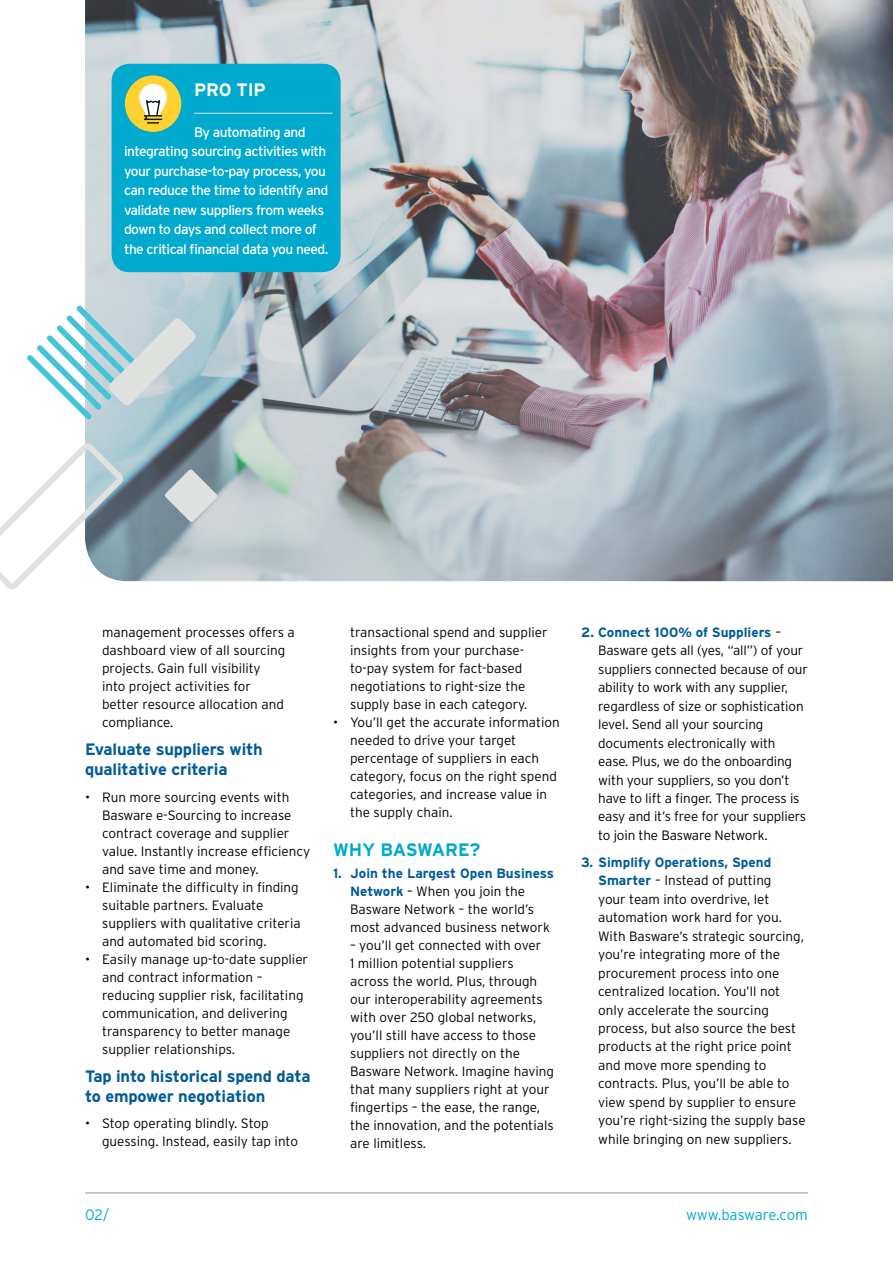
<style>
.page{position:relative;width:893px;height:1263px;background:#fff}
.page>*{position:absolute;margin:0;border:0;box-sizing:border-box;transform-origin:0 0}
.t1{font:700 18px "Interstate";letter-spacing:-.01em;color:#00a9ce}
.t2{font:700 18px "Interstate";letter-spacing:-.01em;color:#fff}
.t3{font:700 16.5px/19.8px "Interstate";letter-spacing:-.01em;color:#005b96}
.t4{font:300 15px "Interstate";letter-spacing:-.01em;color:#00a9ce}
.t5{font:13.8px/19.5px "Interstate";letter-spacing:-.04em;color:#fff}
.t6{font:300 13.5px/18px "Interstate";color:#000}
.s1{font-weight:700;color:#005b96}
</style>
<div class="page">
<hr style="left:85px;top:1192px;width:723px;height:1px;background:#939598">
<img style="left:85px;top:0;width:808px;height:581px">
<div style="left:112px;top:65px;width:228px;height:206px;background:#00a9ce;border-radius:17px"></div>
<div style="left:112px;top:64px;width:229px;height:208px;border:2px solid #00a9ce;border-radius:17px"></div>
<hr style="left:194px;top:113px;width:139px;height:1px;background:#dfe1df">
<div style="left:125px;top:75px;width:56px;height:57px;background:#ffd131;border-radius:50%"></div>
<svg style="left:139px;top:84px;width:28px;height:40px"></svg>
<svg style="left:0;top:442px;width:124px;height:148px"></svg>
<svg style="left:165px;top:469px;width:52px;height:53px;background:#b5bec1"></svg>
<svg style="left:27px;top:305px;width:169px;height:114px"></svg>
<h1 class="t2" style="left:194px;top:79px;width:73px">PRO TIP</h1>
<p class="t5" style="left:124px;top:122px;width:206px;text-indent:70px">By automating and integrating sourcing activities with your purchase-to-pay process, you can reduce the time to identify and validate new suppliers from weeks down to days and collect more of the critical financial data you need.</p>
<p class="t6" style="left:102px;top:623px;width:194px">management processes offers a dashboard view of all sourcing projects. Gain full visibility<br>into project activities for<br>better resource allocation and compliance.</p>
<p class="t3" style="left:85px;top:739px;width:179px">Evaluate suppliers with qualitative criteria</p>
<p class="t6" style="left:102px;top:788px;width:210px;text-indent:-17px">• Run more sourcing events with<br>Basware e-Sourcing to increase contract coverage and supplier value. Instantly increase efficiency and save time and money.</p>
<p class="t6" style="left:102px;top:878px;width:200px;text-indent:-17px">• Eliminate the difficulty in finding suitable partners. Evaluate suppliers with qualitative criteria and automated bid scoring.</p>
<p class="t6" style="left:102px;top:950px;width:208px;text-indent:-17px">• Easily manage up-to-date supplier and contract information – reducing supplier risk, facilitating communication, and delivering transparency to better manage supplier relationships.</p>
<p class="t3" style="left:85px;top:1066px;width:227px">Tap into historical spend data to empower negotiation</p>
<p class="t6" style="left:102px;top:1114px;width:197px;text-indent:-17px">• Stop operating blindly. Stop guessing. Instead, easily tap into</p>
<p class="t6" style="left:350px;top:623px;width:199px">transactional spend and supplier insights from your purchase&shy;to-pay system for fact-based negotiations to right-size the supply base in each category.</p>
<p class="t6" style="left:350px;top:713px;width:211px;text-indent:-17px">• You’ll get the accurate information needed to drive your target percentage of suppliers in each category, focus on the right spend categories, and increase value in the supply chain.</p>
<h1 class="t1" style="left:333px;top:839px;width:149px">WHY BASWARE?</h1>
<p class="t6" style="left:350px;top:864px;width:206px;text-indent:-17px"><span class="s1">1. Join the Largest Open Business<br>Network</span> – When you join the<br>Basware Network – the world’s most advanced business network</p>
<p class="t6" style="left:350px;top:936px;width:205px">– you’ll get connected with over<br>1 million potential suppliers across the world. Plus, through our interoperability agreements with over 250 global networks, you’ll still have access to those suppliers not directly on the<br>Basware Network. Imagine having that many suppliers right at your fingertips – the ease, the range, the innovation, and the potentials are limitless.</p>
<p class="t6" style="left:598px;top:623px;width:211px;line-height:18.5px;text-indent:-17px"><span class="s1">2. Connect 100% of Suppliers</span> – Basware gets all (yes, “all”) of your suppliers connected because of our ability to work with any supplier, regardless of size or sophistication level. Send all your sourcing documents electronically with ease. Plus, we do the onboarding with your suppliers, so you don’t have to lift a finger. The process is easy and it’s free for your suppliers to join the Basware Network.</p>
<p class="t6" style="left:598px;top:853px;width:209px;line-height:18.5px;text-indent:-17px"><span class="s1">3. Simplify Operations, Spend<br>Smarter</span> – Instead of putting<br>your team into overdrive, let automation work hard for you.<br>With Basware’s strategic sourcing, you’re integrating more of the procurement process into one centralized location. You’ll not only accelerate the sourcing process, but also source the best products at the right price point and move more spending to contracts. Plus, you’ll be able to view spend by supplier to ensure you’re right-sizing the supply base while bringing on new suppliers.</p>
<p class="t4" style="left:85px;top:1206px;width:26px">02/</p>
<p class="t4" style="left:686px;top:1206px;width:123px">www.basware.com</p>
</div>
